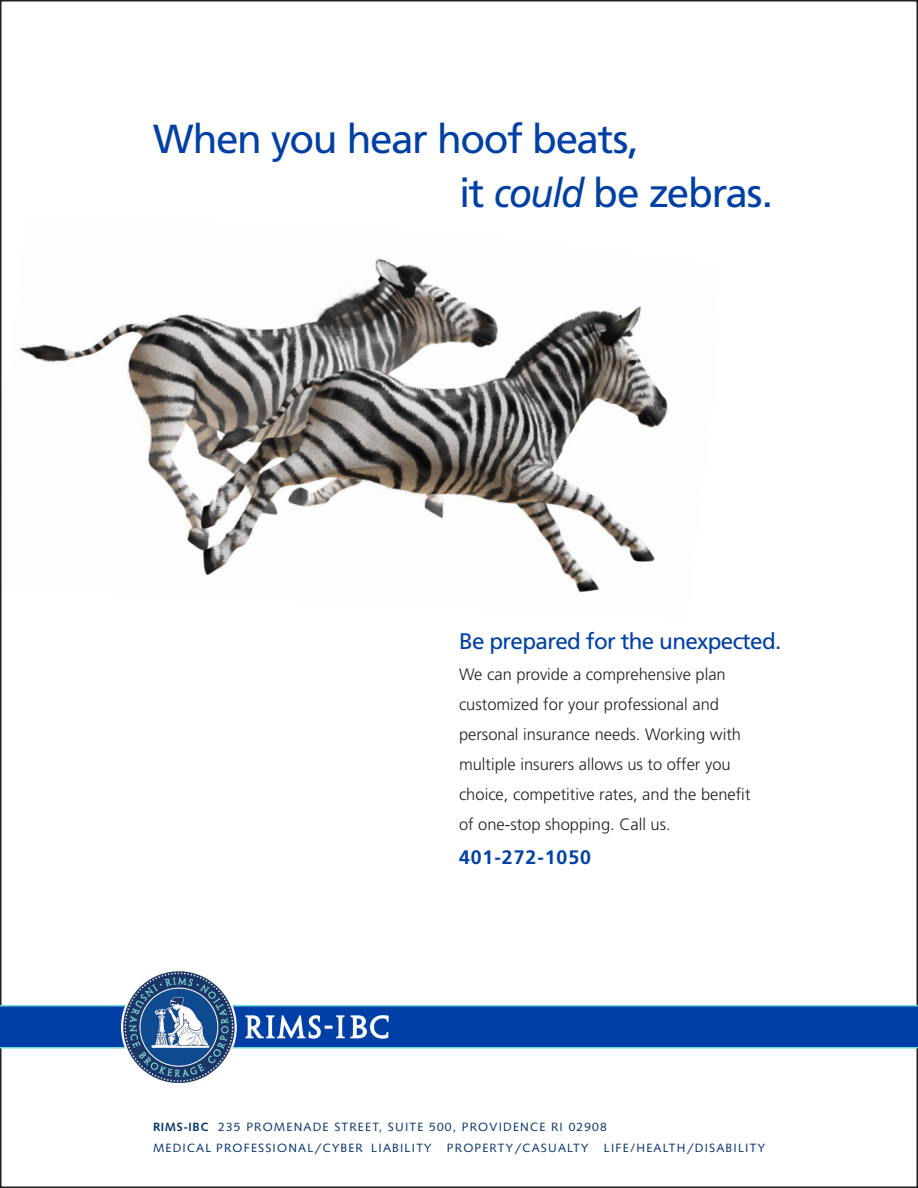
<style>
.page{position:relative;width:918px;height:1188px;background:#fff}
.page>*{position:absolute;margin:0;border:0;box-sizing:border-box;transform-origin:0 0}
.headline_Frutiger{font:40.5px "Frutiger";letter-spacing:-.035em;color:#0040a6}
.subhead_Frutiger{font:22.5px "Frutiger";letter-spacing:-.03em;color:#0040a6}
.phone_Frutiger{font:700 19.5px "Frutiger";letter-spacing:.05em;color:#0040a6}
.sentences_Frutiger{font:300 16.5px/30px "Frutiger";color:#231f20}
.insurance_Syntax{font:12px "Syntax";letter-spacing:.1em;color:#00306d}
.s1{font-style:italic}
.s2{font-weight:700}
.s3{font-style:italic;font-size:15px}
</style>
<div class="page">
<img style="left:20px;top:258px;width:648px;height:335px">
<div style="left:0;top:1005px;width:918px;height:43px;background:#0040a6"></div>
<img style="left:121px;top:971px;width:271px;height:113px">
<p class="headline_Frutiger" style="left:153px;top:115px;width:488px">When you hear hoof beats,</p>
<p class="headline_Frutiger" style="left:459px;top:169px;width:316px">it <span class="s1">could</span> be zebras.</p>
<p class="subhead_Frutiger" style="left:459px;top:628px;width:324px">Be prepared for the unexpected.</p>
<p class="sentences_Frutiger" style="left:459px;top:659px;width:293px">We can provide a comprehensive plan customized for your professional and personal insurance needs. Working with multiple insurers allows us to offer you choice, competitive rates, and the benefit of one-stop shopping. Call us.</p>
<p class="phone_Frutiger" style="left:459px;top:846px;width:134px">401-272-1050</p>
<p class="insurance_Syntax" style="left:153px;top:1120px;width:455px"><span class="s2">RIMS-IBC</span> 235 PROMENADE STREET, SUITE 500, PROVIDENCE RI 02908</p>
<p class="insurance_Syntax" style="left:153px;top:1141px;width:280px">MEDICAL PROFESSIONAL<span class="s3">/</span>CYBER LIABILITY</p>
<p class="insurance_Syntax" style="left:447px;top:1141px;width:143px">PROPERTY<span class="s3">/</span>CASUALTY</p>
<p class="insurance_Syntax" style="left:604px;top:1141px;width:163px">LIFE/HEALTH<span class="s3">/</span>DISABILITY</p>
</div>
